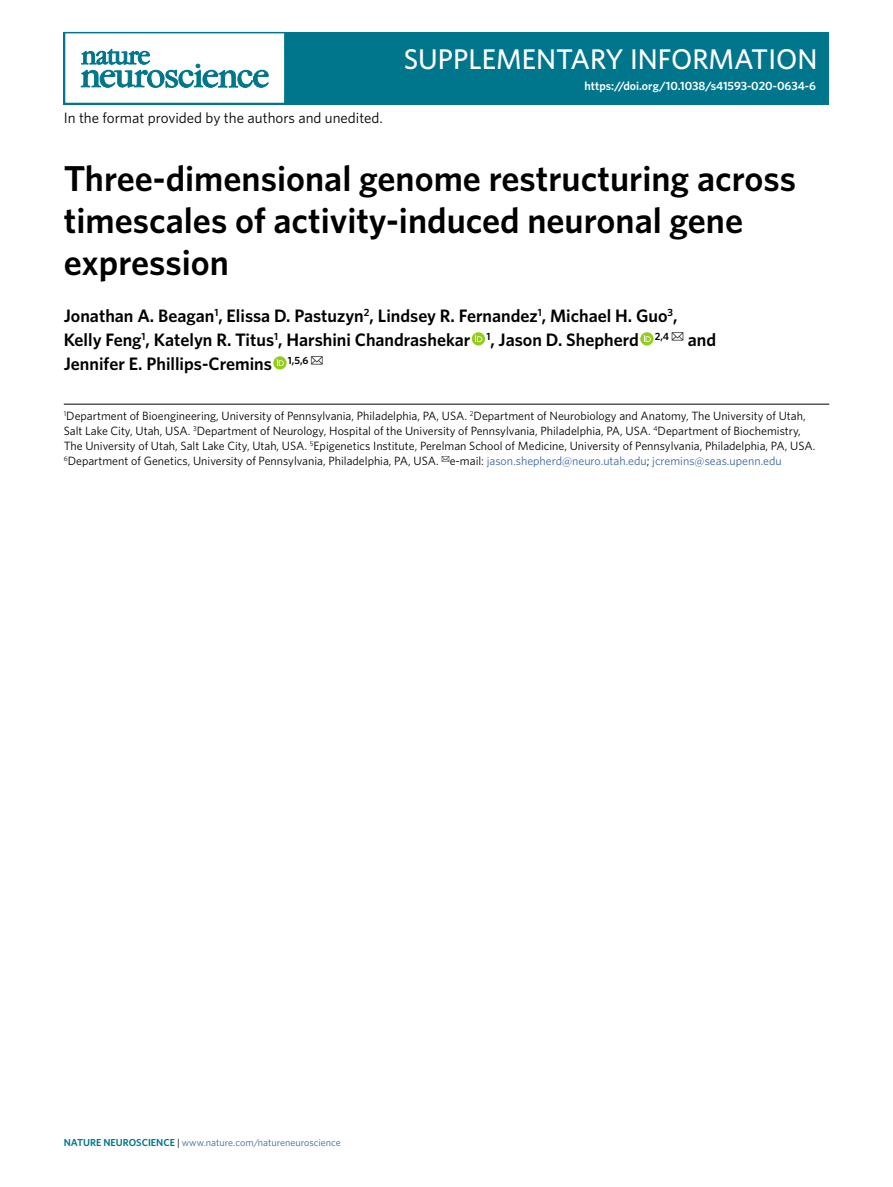
<style>
.page{position:relative;width:893px;height:1187px;background:#fff}
.page>*{position:absolute;margin:0;border:0;box-sizing:border-box;transform-origin:0 0}
.t1{font:600 36px/42px "Whitney";color:#000}
.t2{font:500 30px "Whitney";color:#fff}
.t3{font:500 28.5px "Whitney";color:#fff}
.t4{font:600 18px/24px "Whitney";color:#000}
.t5{font:15px "Whitney";color:#000}
.t6{font:12px/15px "Whitney";color:#000}
.t7{font:600 12px "Whitney";color:#fff}
.t8{font:10.2px "Whitney";color:#3b699e}
.t9{font:600 10.2px "Whitney";color:#00768c}
.s1{color:#3b699e}
.s2{color:#000}
</style>
<div class="page">
<div style="left:64px;top:32px;width:765px;height:72px;background:#00768c"></div>
<div style="left:64px;top:32px;width:222px;height:72px;background:#fff;border:2px solid #00768c"></div>
<svg style="left:81px;top:49px;width:188px;height:39px"></svg>
<hr style="left:64px;top:404px;width:765px;height:1px;background:#000">
<div style="left:472px;top:332px;width:13px;height:13px;background:#92cd1d;border-radius:50%"></div>
<svg style="left:475px;top:334px;width:7px;height:8px"></svg>
<svg style="left:640px;top:332px;width:13px;height:13px"></svg>
<svg style="left:643px;top:334px;width:8px;height:8px"></svg>
<svg style="left:273px;top:356px;width:14px;height:13px"></svg>
<svg style="left:277px;top:358px;width:7px;height:8px"></svg>
<p class="t5" style="left:64px;top:108px;width:321px">In the format provided by the authors and unedited.</p>
<h2 class="t2" style="left:690px;top:39px;width:129px">ARTICLES</h2>
<p class="t7" style="left:585px;top:78px;width:233px">https://doi.org/10.1038/s41593-020-0634-6</p>
<h3 class="t3" style="left:404px;top:40px;width:415px">SUPPLEMENTARY INFORMATION</h3>
<h1 class="t1" style="left:64px;top:157px;width:734px">Three-dimensional genome restructuring across timescales of activity-induced neuronal gene expression</h1>
<h3 class="t4" style="left:64px;top:303px;width:654px">Jonathan A. Beagan<sup>1</sup>, Elissa D. Pastuzyn<sup>2</sup>, Lindsey R. Fernandez<sup>1</sup>, Michael H. Guo<sup>3</sup>,<br>Kelly Feng<sup>1</sup>, Katelyn R. Titus<sup>1</sup>, Harshini Chandrashekar <sup>1</sup>, Jason D. Shepherd <sup>2,4</sup> <sup>✉</sup> and<br>Jennifer E. Phillips-Cremins <sup>1,5,6</sup> <sup>✉</sup></h3>
<p class="t6" style="left:64px;top:408px;width:753px"><sup>1</sup>Department of Bioengineering, University of Pennsylvania, Philadelphia, PA, USA. <sup>2</sup>Department of Neurobiology and Anatomy, The University of Utah, Salt Lake City, Utah, USA. <sup>3</sup>Department of Neurology, Hospital of the University of Pennsylvania, Philadelphia, PA, USA. <sup>4</sup>Department of Biochemistry, The University of Utah, Salt Lake City, Utah, USA. <sup>5</sup>Epigenetics Institute, Perelman School of Medicine, University of Pennsylvania, Philadelphia, PA, USA.<br><sup>6</sup>Department of Genetics, University of Pennsylvania, Philadelphia, PA, USA. <sup>✉</sup>e-mail: <span class="s1">jason.shepherd@neuro.utah.edu</span>; <span class="s1">jcremins@seas.upenn.edu</span></p>
<p class="t9" style="left:64px;top:1135px;width:94px">Nature Neuroscience</p>
<p class="t8" style="left:177px;top:1135px;width:165px"><span class="s2">|</span> www.nature.com/natureneuroscience</p>
</div>
